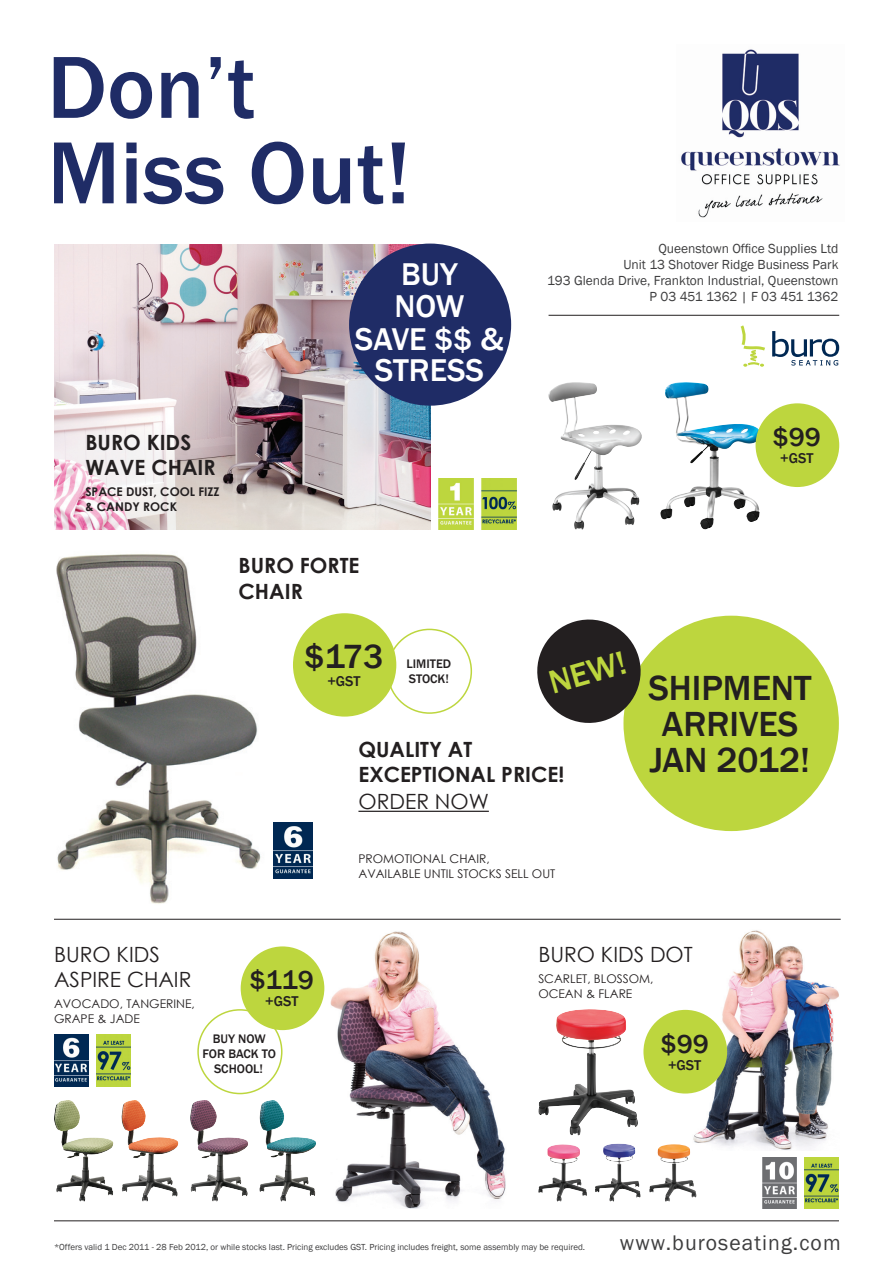
<style>
.page{position:relative;width:893px;height:1263px;background:#fff}
.page>*{position:absolute;margin:0;border:0;box-sizing:border-box;transform-origin:0 0}
.t1{font:500 91.2px/85.5px "Franklin Gothic";color:#1f2c66}
.t2{font:500 35.85px/35.8px "Franklin Gothic";color:#231f20;text-align:center}
.t3{font:500 34.5px "Franklin Gothic";color:#231f20}
.t4{font:500 33.75px "Franklin Gothic";color:#bdd63e}
.t5{font:500 32.4px/32.1px "Franklin Gothic";color:#fff;text-align:center}
.t6{font:500 27.3px "Franklin Gothic";color:#231f20}
.t7{font:21.75px "Franklin Gothic";letter-spacing:.05em;color:#3e3e3f}
.t8{font:700 21px/25.2px "Century Gothic";color:#231f20}
.t9{font:21px/25.2px "Century Gothic";color:#231f20}
.t10{font:500 14.55px "Franklin Gothic";color:#231f20}
.t11{font:13.5px/16.2px "Franklin Gothic";color:#3e3e3f;text-align:right}
.t12{font:500 12.75px/15px "Franklin Gothic";color:#231f20;text-align:center}
.t13{font:12px/15px "Century Gothic";color:#231f20}
.t14{font:700 12px/15px "Century Gothic";color:#231f20}
.t15{font:9px "Franklin Gothic";color:#3e3e3f}
</style>
<div class="page">
<img style="left:54px;top:244px;width:376px;height:285px">
<div style="left:350px;top:245px;width:160px;height:159px;background:#1f2c66;border-radius:50%"></div>
<img style="left:660px;top:382px;width:100px;height:147px">
<img style="left:549px;top:382px;width:93px;height:147px">
<img style="left:439px;top:478px;width:34px;height:51px">
<img style="left:481px;top:478px;width:35px;height:51px">
<div style="left:755px;top:403px;width:84px;height:84px;background:#bdd63e;border-radius:50%"></div>
<hr style="left:54px;top:919px;width:787px;height:1px;background:#231f20">
<div style="left:623px;top:616px;width:216px;height:215px;background:#bdd63e;border-radius:50%"></div>
<svg style="left:537px;top:619px;width:109px;height:110px"></svg>
<img style="left:56px;top:1100px;width:58px;height:102px">
<img style="left:191px;top:1131px;width:57px;height:71px">
<img style="left:121px;top:1100px;width:55px;height:102px">
<img style="left:259px;top:1100px;width:37px;height:102px">
<img style="left:330px;top:931px;width:176px;height:278px">
<div style="left:241px;top:946px;width:83px;height:84px;background:#bdd63e;border-radius:50%"></div>
<div style="left:197px;top:1009px;width:85px;height:85px;border:2px solid #bdd63e;border-radius:50%"></div>
<img style="left:54px;top:1035px;width:35px;height:51px">
<img style="left:96px;top:1035px;width:35px;height:51px">
<img style="left:595px;top:1143px;width:46px;height:59px">
<img style="left:538px;top:1144px;width:49px;height:58px">
<img style="left:649px;top:1144px;width:47px;height:58px">
<img style="left:693px;top:930px;width:146px;height:221px">
<div style="left:643px;top:1010px;width:84px;height:83px;background:#bdd63e;border-radius:50%"></div>
<hr style="left:358px;top:811px;width:131px;height:1px;background:#231f20">
<img style="left:56px;top:554px;width:205px;height:350px">
<img style="left:274px;top:822px;width:38px;height:56px">
<div style="left:387px;top:629px;width:85px;height:85px;border:2px solid #bdd63e;border-radius:50%"></div>
<div style="left:293px;top:613px;width:103px;height:104px;background:#bdd63e;border-radius:50%"></div>
<img style="left:762px;top:1157px;width:35px;height:51px">
<img style="left:804px;top:1157px;width:35px;height:52px">
<img style="left:538px;top:1009px;width:100px;height:126px">
<svg style="left:772px;top:331px;width:67px;height:35px"></svg>
<svg style="left:740px;top:325px;width:25px;height:42px"></svg>
<hr style="left:54px;top:1220px;width:785px;height:1px;background:#231f20">
<img style="left:681px;top:49px;width:159px;height:169px">
<hr style="left:549px;top:315px;width:290px;height:1px;background:#231f20">
<h1 class="t1" style="left:47px;top:43px;width:365px">Don’t<br>Miss Out!</h1>
<h3 class="t5" style="left:355px;top:257px;width:150px">BUY<br>NOW<br>SAVE $$ &amp;<br>STRESS</h3>
<h3 class="t8" style="left:85px;top:429px;width:132px">BURO KIDS<br>WAVE CHAIR</h3>
<p class="t14" style="left:85px;top:484px;width:136px">SPACE DUST, COOL FIZZ &amp; CANDY ROCK</p>
<h3 class="t8" style="left:239px;top:552px;width:122px">BURO FORTE<br>CHAIR</h3>
<p class="t11" style="left:547px;top:240px;width:293px">Queenstown Office Supplies Ltd<br>Unit 13 Shotover Ridge Business Park<br>193 Glenda Drive, Frankton Industrial, Queenstown P 03 451 1362 | F 03 451 1362</p>
<h3 class="t6" style="left:773px;top:421px;width:50px">$99</h3>
<p class="t10" style="left:780px;top:450px;width:35px">+GST</p>
<h3 class="t3" style="left:305px;top:637px;width:80px">$173</h3>
<p class="t10" style="left:327px;top:672px;width:35px">+GST</p>
<p class="t12" style="left:407px;top:656px;width:46px;text-align:left">LIMITED<br>STOCK!</p>
<h3 class="t4" style="left:544px;top:664px;width:81px;rotate:-16deg">NEW!</h3>
<h3 class="t8" style="left:358px;top:736px;width:207px">QUALITY AT<br>EXCEPTIONAL PRICE!</h3>
<h3 class="t9" style="left:358px;top:788px;width:132px">ORDER NOW</h3>
<p class="t13" style="left:358px;top:851px;width:198px">PROMOTIONAL CHAIR,<br>AVAILABLE UNTIL STOCKS SELL OUT</p>
<h2 class="t2" style="left:648px;top:670px;width:165px">SHIPMENT<br>ARRIVES<br>JAN 2012!</h2>
<h3 class="t9" style="left:54px;top:941px;width:139px">BURO KIDS<br>ASPIRE CHAIR</h3>
<p class="t13" style="left:54px;top:996px;width:142px">AVOCADO, TANGERINE,<br>GRAPE &amp; JADE</p>
<h3 class="t9" style="left:538px;top:941px;width:156px">BURO KIDS DOT</h3>
<p class="t13" style="left:538px;top:971px;width:117px">SCARLET, BLOSSOM,<br>OCEAN &amp; FLARE</p>
<h3 class="t6" style="left:250px;top:964px;width:66px">$119</h3>
<p class="t10" style="left:265px;top:993px;width:35px">+GST</p>
<p class="t12" style="left:203px;top:1031px;width:75px">BUY NOW<br>FOR BACK TO<br>SCHOOL!</p>
<h3 class="t6" style="left:661px;top:1028px;width:50px">$99</h3>
<p class="t10" style="left:668px;top:1056px;width:35px">+GST</p>
<p class="t15" style="left:54px;top:1241px;width:533px">*Offers valid 1 Dec 2011 - 28 Feb 2012, or while stocks last. Pricing excludes GST. Pricing includes freight, some assembly may be required.</p>
<h3 class="t7" style="left:620px;top:1230px;width:222px">www.buroseating.com</h3>
</div>
